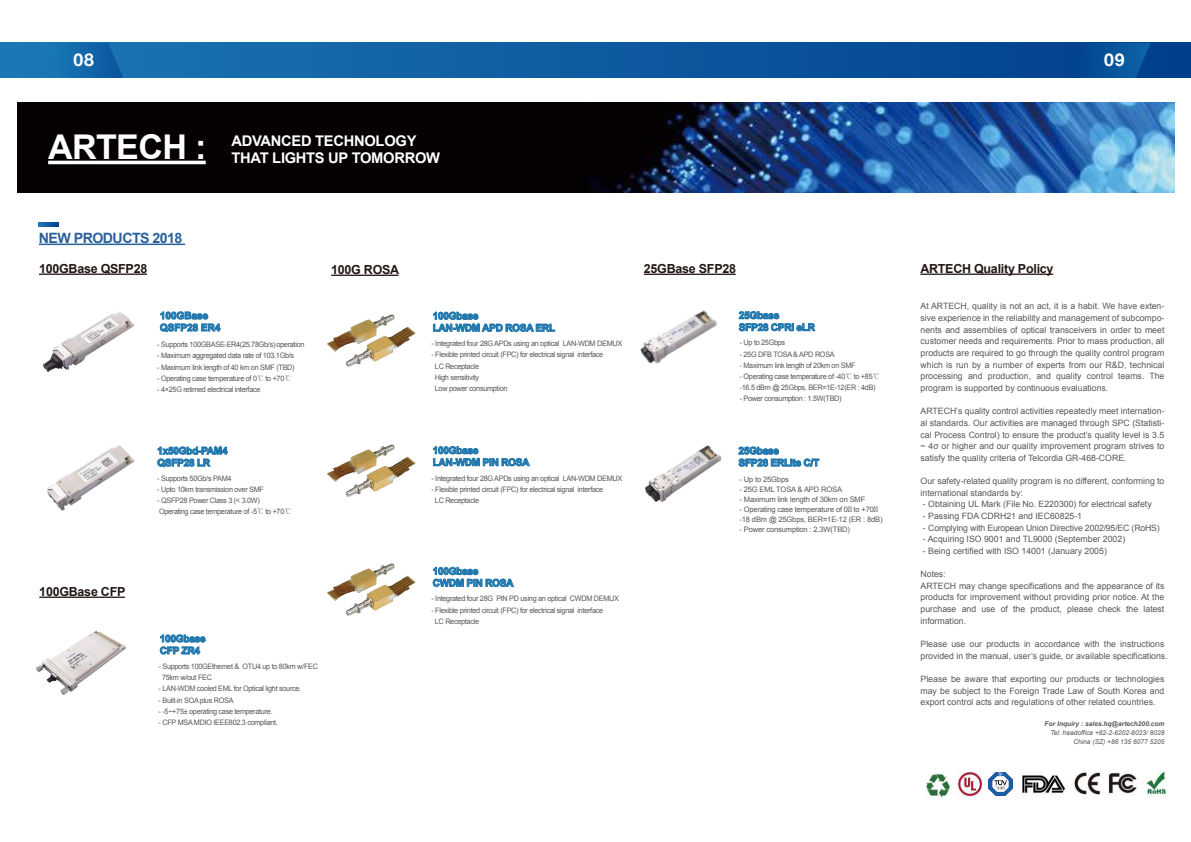
<style>
.page{position:relative;width:1191px;height:842px;background:#fff}
.page>*{position:absolute;margin:0;border:0;box-sizing:border-box;transform-origin:0 0}
.t1{font:700 34.1px "Arial";letter-spacing:-.02em;color:#fff}
.t2{font:700 17.6px "Helvetica Neue";color:#fff}
.t3{font:700 14.7px/17.7px "Arial";letter-spacing:-.02em;color:#fff}
.t4{font:700 14.2px "Arial";letter-spacing:-.04em;color:#2a619a}
.t5{font:700 12.5px "Arial";letter-spacing:-.02em;color:#221714}
.t6{font:700 10px/12px "Arial";letter-spacing:-.02em;color:#2077ad}
.t7{font:700 10px/12px "Arial";color:#2077ad}
.t8{font:8.7px/11.6px "Arial";color:#595757;text-align:justify}
.t9{font:8.7px "Arial";letter-spacing:-.02em;color:#595757}
.t10{font:7.6px/9.9px "Arial";letter-spacing:-.02em;color:#595757}
.t11{font:7.5px/11.2px "Arial";letter-spacing:-.04em;color:#595757}
.t12{font:italic 6.6px/8.8px "Arial";color:#595757;text-align:right}
.t13{font:italic 700 6.6px "Arial";color:#595757}
.s1{font-family:"Adobe Myungjo Std";font-weight:500}
</style>
<div class="page">
<svg style="left:0;top:43px;width:1191px;height:35px;background:#0e5aa0"></svg>
<svg style="left:45px;top:43px;width:78px;height:35px;background:#1369ab"></svg>
<svg style="left:1072px;top:43px;width:78px;height:35px;background:#064f98"></svg>
<img style="left:1022px;top:775px;width:44px;height:19px">
<img style="left:988px;top:772px;width:24px;height:24px">
<img style="left:958px;top:772px;width:23px;height:23px">
<img style="left:925px;top:773px;width:26px;height:25px">
<img style="left:1074px;top:772px;width:27px;height:23px">
<img style="left:1108px;top:772px;width:29px;height:22px">
<img style="left:1146px;top:770px;width:21px;height:25px">
<svg style="left:157px;top:447px;width:70px;height:20px"></svg>
<hr style="left:39px;top:244px;width:146px;height:1px;background:#2a619a">
<hr style="left:39px;top:274px;width:108px;height:1px;background:#221714">
<hr style="left:331px;top:275px;width:67px;height:1px;background:#221714">
<svg style="left:160px;top:312px;width:60px;height:20px"></svg>
<svg style="left:39px;top:222px;width:20px;height:4px"></svg>
<svg style="left:433px;top:567px;width:80px;height:20px"></svg>
<svg style="left:739px;top:311px;width:76px;height:20px"></svg>
<svg style="left:848px;top:507px;width:3px;height:5px"></svg>
<svg style="left:873px;top:507px;width:4px;height:5px"></svg>
<svg style="left:738px;top:447px;width:81px;height:20px"></svg>
<hr style="left:644px;top:274px;width:91px;height:1px;background:#221714">
<hr style="left:920px;top:274px;width:133px;height:1px;background:#221714">
<img style="left:42px;top:311px;width:92px;height:62px">
<img style="left:47px;top:445px;width:87px;height:66px">
<img style="left:640px;top:310px;width:77px;height:54px">
<img style="left:645px;top:445px;width:76px;height:57px">
<svg style="left:433px;top:312px;width:122px;height:20px"></svg>
<img style="left:327px;top:314px;width:89px;height:53px">
<img style="left:327px;top:563px;width:89px;height:53px">
<svg style="left:433px;top:446px;width:97px;height:20px"></svg>
<img style="left:327px;top:444px;width:89px;height:53px">
<img style="left:18px;top:102px;width:1156px;height:91px">
<hr style="left:48px;top:161px;width:158px;height:3px;background:#fff">
<hr style="left:39px;top:597px;width:86px;height:1px;background:#221714">
<svg style="left:160px;top:635px;width:45px;height:19px"></svg>
<img style="left:36px;top:631px;width:91px;height:64px">
<h2 class="t2" style="left:74px;top:46px;width:22px">08</h2>
<h2 class="t2" style="left:1104px;top:46px;width:22px">09</h2>
<h1 class="t1" style="left:48px;top:124px;width:160px">ARTECH :</h1>
<h3 class="t3" style="left:231px;top:132px;width:210px">ADVANCED TECHNOLOGY<br>THAT LIGHTS UP TOMORROW</h3>
<h3 class="t4" style="left:39px;top:228px;width:145px">NEW PRODUCTS 2018</h3>
<h3 class="t5" style="left:39px;top:260px;width:110px">100GBase QSFP28</h3>
<h3 class="t5" style="left:331px;top:261px;width:70px">100G ROSA</h3>
<p class="t7" style="left:160px;top:310px;width:62px">100GBase<br>QSFP28 ER4</p>
<p class="t11" style="left:157px;top:339px;width:149px">- Supports 100GBASE-ER4(25.78Gb/s) operation</p>
<p class="t11" style="left:157px;top:350px;width:138px">- Maximum aggregated data rate of 103.1Gb/s</p>
<p class="t11" style="left:157px;top:362px;width:139px">- Maximum link length of 40 km on SMF (TBD)</p>
<p class="t11" style="left:157px;top:373px;width:136px">- Operating case temperature of 0<span class="s1">℃</span> to +70<span class="s1">℃</span></p>
<p class="t11" style="left:157px;top:384px;width:105px">- 4×25G retimed electrical interface</p>
<p class="t6" style="left:157px;top:445px;width:72px">1x50Gbd-PAM4<br>QSFP28 LR</p>
<h3 class="t5" style="left:39px;top:583px;width:88px">100GBase CFP</h3>
<p class="t11" style="left:157px;top:473px;width:76px">- Supports 50Gb/s PAM4</p>
<p class="t11" style="left:157px;top:484px;width:108px">- Upto 10km transmission over SMF</p>
<p class="t11" style="left:157px;top:495px;width:136px">- QSFP28 Power Class 3 (&lt; 3.0W)<br>Operating case temperature of -5<span class="s1">℃</span> to +70<span class="s1">℃</span></p>
<p class="t6" style="left:160px;top:633px;width:47px">100Gbase<br>CFP ZR4</p>
<p class="t11" style="left:162px;top:661px;width:157px;text-indent:-3px">- Supports 100GEthernet &amp; OTU4 up to 80km w/FEC<br>75km w/out FEC</p>
<p class="t11" style="left:159px;top:683px;width:144px">- LAN-WDM cooled EML for Optical light source.</p>
<p class="t11" style="left:159px;top:694px;width:76px">- Built-in SOA plus ROSA</p>
<p class="t11" style="left:159px;top:706px;width:115px">- -5~+75± operating case temperature.</p>
<p class="t11" style="left:159px;top:717px;width:121px">- CFP MSA MDIO IEEE802.3 compliant.</p>
<p class="t6" style="left:433px;top:310px;width:124px">100Gbase<br>LAN-WDM APD ROSA ERL</p>
<p class="t11" style="left:431px;top:338px;width:192px">- Integrated four 28G APDs using an optical LAN-WDM DEMUX</p>
<p class="t11" style="left:435px;top:349px;width:170px;text-indent:-3px">- Flexible printed circuit (FPC) for electrical signal interface<br>LC Receptacle<br>High sensitivity<br>Low power consumption</p>
<p class="t6" style="left:433px;top:445px;width:98px">100Gbase<br>LAN-WDM PIN ROSA</p>
<p class="t11" style="left:431px;top:472px;width:192px">- Integrated four 28G APDs using an optical LAN-WDM DEMUX</p>
<p class="t11" style="left:435px;top:484px;width:170px;text-indent:-3px">- Flexible printed circuit (FPC) for electrical signal interface<br>LC Receptacle</p>
<p class="t6" style="left:433px;top:565px;width:82px">100Gbase<br>CWDM PIN ROSA</p>
<p class="t11" style="left:431px;top:593px;width:189px">- Integrated four 28G PIN PD using an optical CWDM DEMUX</p>
<p class="t11" style="left:435px;top:604px;width:170px;text-indent:-3px">- Flexible printed circuit (FPC) for electrical signal interface<br>LC Receptacle</p>
<h3 class="t5" style="left:644px;top:260px;width:94px">25GBase SFP28</h3>
<h3 class="t5" style="left:920px;top:260px;width:135px">ARTECH Quality Policy</h3>
<p class="t6" style="left:739px;top:310px;width:78px">25Gbase<br>SFP28 CPRI eLR</p>
<p class="t11" style="left:739px;top:337px;width:47px">- Up to 25Gbps</p>
<p class="t11" style="left:739px;top:348px;width:97px">- 25G DFB TOSA &amp; APD ROSA</p>
<p class="t11" style="left:739px;top:360px;width:117px">- Maximum link length of 20km on SMF</p>
<p class="t11" style="left:739px;top:371px;width:141px">- Operating case temperature of -40<span class="s1">℃</span> to +85<span class="s1">℃ </span>-16.5 dBm @ 25Gbps, BER=1E-12(ER : 4dB)</p>
<p class="t11" style="left:739px;top:393px;width:103px">- Power consumption : 1.5W(TBD)</p>
<p class="t6" style="left:738px;top:445px;width:82px">25Gbase<br>SFP28 ERLite C/T</p>
<p class="t10" style="left:739px;top:475px;width:51px">- Up to 25Gbps</p>
<p class="t10" style="left:739px;top:485px;width:104px">- 25G EML TOSA &amp; APD ROSA</p>
<p class="t10" style="left:739px;top:494px;width:127px">- Maximum link length of 30km on SMF</p>
<p class="t10" style="left:739px;top:504px;width:145px">- Operating case temperature of 0 to +70 -18 dBm @ 25Gbps, BER=1E-12 (ER : 8dB)</p>
<p class="t10" style="left:739px;top:524px;width:112px">- Power consumption : 2.3W(TBD)</p>
<p class="t8" style="left:920px;top:301px;width:245px">At ARTECH, quality is not an act, it is a habit. We have exten&shy;sive experience in the reliability and management of subcompo&shy;nents and assemblies of optical transceivers in order to meet customer needs and requirements. Prior to mass production, all products are required to go through the quality control program which is run by a number of experts from our R&amp;D, technical processing and production, and quality control teams. The program is supported by continuous evaluations.</p>
<p class="t8" style="left:920px;top:405px;width:245px">ARTECH’s quality control activities repeatedly meet internation&shy;al standards. Our activities are managed through SPC (Statisti&shy;cal Process Control) to ensure the product’s quality level is 3.5 ~ 4σ or higher and our quality improvement program strives to satisfy the quality criteria of Telcordia GR-468-CORE.</p>
<p class="t8" style="left:920px;top:475px;width:245px">Our safety-related quality program is no different, conforming to international standards by:</p>
<p class="t8" style="left:923px;top:499px;width:230px">- Obtaining UL Mark (File No. E220300) for electrical safety</p>
<p class="t8" style="left:923px;top:510px;width:161px">- Passing FDA CDRH21 and IEC60825-1</p>
<p class="t9" style="left:923px;top:522px;width:238px">- Complying with European Union Directive 2002/95/EC (RoHS)</p>
<p class="t8" style="left:923px;top:533px;width:204px">- Acquiring ISO 9001 and TL9000 (September 2002)</p>
<p class="t8" style="left:923px;top:545px;width:185px">- Being certified with ISO 14001 (January 2005)</p>
<p class="t8" style="left:920px;top:568px;width:245px;text-align:left">Notes:<br>ARTECH may change specifications and the appearance of its products for improvement without providing prior notice. At the purchase and use of the product, please check the latest information.</p>
<p class="t8" style="left:920px;top:638px;width:249px">Please use our products in accordance with the instructions provided in the manual, user’s guide, or available specifications.</p>
<p class="t8" style="left:920px;top:673px;width:245px">Please be aware that exporting our products or technologies may be subject to the Foreign Trade Law of South Korea and export control acts and regulations of other related countries.</p>
<p class="t13" style="left:1044px;top:719px;width:121px">For Inquiry : sales.hq@artech200.com</p>
<p class="t12" style="left:1050px;top:728px;width:116px">Tel: headoffice +82-2-6202-8023/ 8028<br>China (SZ) +86 135 6077 5205</p>
</div>
